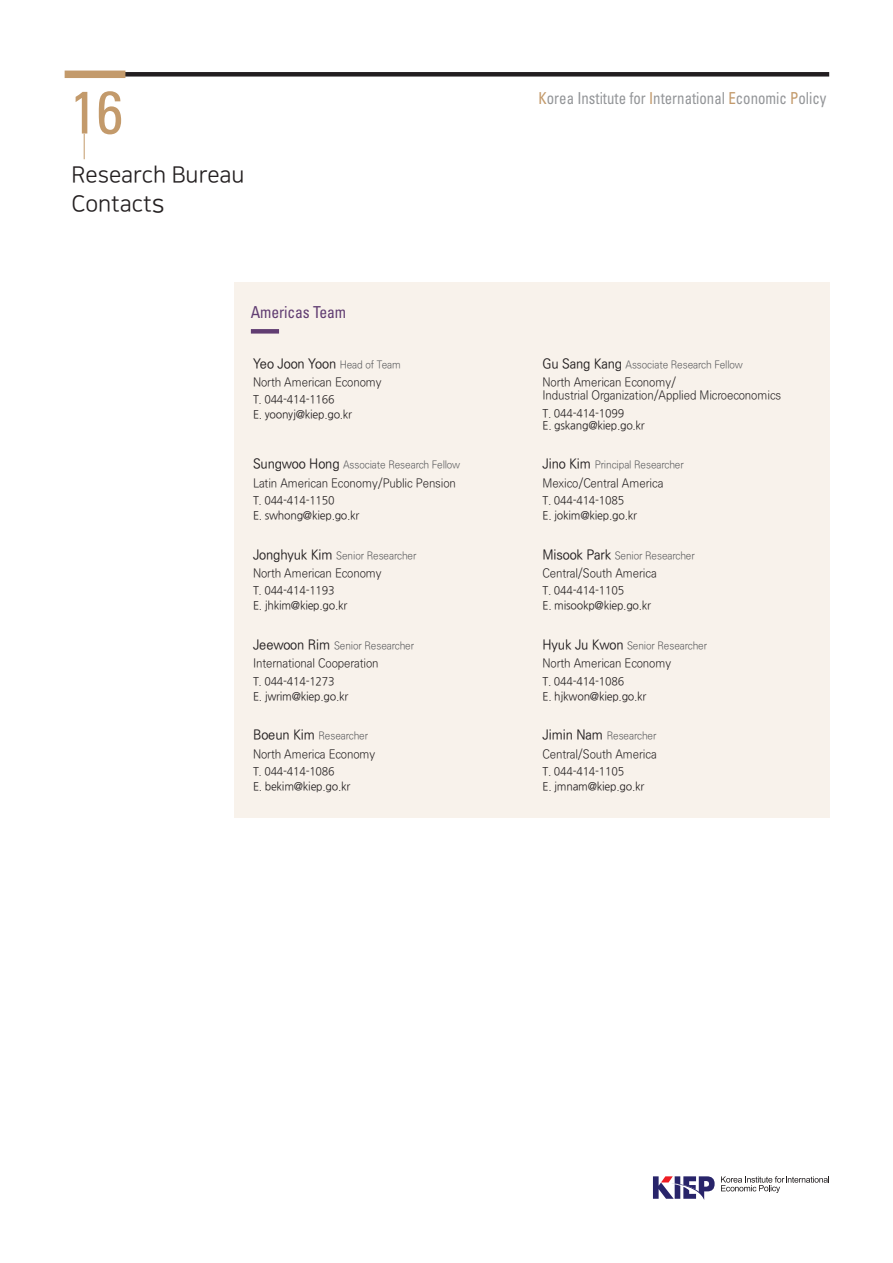
<style>
.page{position:relative;width:893px;height:1263px;background:#fff}
.page>*{position:absolute;margin:0;border:0;box-sizing:border-box;transform-origin:0 0}
.t1{font:condensed 60px "Univers";color:#c39a6b}
.t2{font:22.5px "Nanum Square R";color:#231f20}
.t3{font:condensed 16.5px "Univers";color:#939598;scale:.9 1}
.t4{font:condensed 16.5px "Univers";letter-spacing:-.01em;color:#613d72;scale:.95 1}
.t5{font:13.5px "Ko Pub Dotum PM";letter-spacing:-.01em;color:#231f20;scale:.95 1}
.부서{font:12px "Ko Pub Dotum PL";letter-spacing:-.01em;color:#231f20;scale:.95 1}
.t6{font:11.25px "Nanum Gothic";letter-spacing:-.02em;color:#231f20;scale:.95 1}
.t7{font:10.5px "Ko Pub Dotum PL";letter-spacing:-.01em;color:#57585a;scale:.95 1}
.s1{font-size:25.5px}
.s2{font-family:"Ko Pub Dotum PL";font-size:10.5px;color:#57585a}
.s3{font-family:"Ko Pub Dotum PM";font-size:13.5px;color:#231f20}
.s4{color:#c39a6b}
</style>
<div class="page">
<div style="left:120px;top:72px;width:709px;height:5px;background:#221e20"></div>
<div style="left:65px;top:71px;width:60px;height:7px;background:#c39a6b"></div>
<svg style="left:721px;top:1176px;width:108px;height:17px"></svg>
<svg style="left:653px;top:1176px;width:62px;height:24px"></svg>
<svg style="left:84px;top:134px;width:1px;height:25px"></svg>
<div style="left:234px;top:282px;width:595px;height:536px;background:#f8f2eb"></div>
<div style="left:251px;top:329px;width:28px;height:5px;background:#613d72"></div>
<p class="t1" style="left:70px;top:74px;width:55px">16</p>
<p class="t2" style="left:71px;top:163px;width:175px">Research Bureau</p>
<p class="t2" style="left:71px;top:192px;width:95px">Contact<span class="s1">s</span></p>
<p class="t4" style="left:251px;top:301px;width:102px">Americas Team</p>
<p class="t5" style="left:253px;top:357px;width:157px">Yeo Joon Yoon <span class="s2">Head of Team</span></p>
<p class="부서" style="left:253px;top:376px;width:137px">North American Economy</p>
<p class="t6" style="left:253px;top:394px;width:87px">T. 044-414-1166</p>
<p class="t6" style="left:253px;top:409px;width:106px">E. yoonyj@kiep.go.kr</p>
<p class="t7" style="left:253px;top:460px;width:220px"><span class="s3">Sungwoo Hong</span> Associate Research Fellow</p>
<p class="부서" style="left:253px;top:477px;width:215px">Latin American Economy/Public Pension</p>
<p class="t6" style="left:253px;top:495px;width:87px">T. 044-414-1150</p>
<p class="t6" style="left:253px;top:510px;width:114px">E. swhong@kiep.go.kr</p>
<p class="t7" style="left:253px;top:550px;width:173px"><span class="s3">Jonghyuk Kim</span> Senior Researcher</p>
<p class="부서" style="left:253px;top:567px;width:137px">North American Economy</p>
<p class="t6" style="left:253px;top:585px;width:87px">T. 044-414-1193</p>
<p class="t6" style="left:253px;top:600px;width:101px">E. jhkim@kiep.go.kr</p>
<p class="t7" style="left:253px;top:640px;width:171px"><span class="s3">Jeewoon Rim</span> Senior Researcher</p>
<p class="부서" style="left:253px;top:658px;width:134px">International Cooperation</p>
<p class="t6" style="left:253px;top:676px;width:87px">T. 044-414-1273</p>
<p class="t6" style="left:253px;top:691px;width:102px">E. jwrim@kiep.go.kr</p>
<p class="t7" style="left:253px;top:731px;width:123px"><span class="s3">Boeun Kim</span> Researcher</p>
<p class="부서" style="left:253px;top:748px;width:130px">North America Economy</p>
<p class="t6" style="left:253px;top:766px;width:87px">T. 044-414-1086</p>
<p class="t6" style="left:253px;top:781px;width:104px">E. bekim@kiep.go.kr</p>
<h3 class="t3" style="left:539px;top:88px;width:321px"><span class="s4">K</span>orea Institute for <span class="s4">I</span>nternational <span class="s4">E</span>conomic <span class="s4">P</span>olicy</h3>
<p class="t7" style="left:543px;top:359px;width:212px"><span class="s3">Gu Sang Kang</span> Associate Research Fellow</p>
<p class="부서" style="left:543px;top:376px;width:142px">North American Economy/</p>
<p class="부서" style="left:543px;top:390px;width:253px">Industrial Organization/Applied Microeconomics</p>
<p class="t6" style="left:543px;top:408px;width:87px">T. 044-414-1099</p>
<p class="t6" style="left:543px;top:420px;width:109px">E. gskang@kiep.go.kr</p>
<p class="t7" style="left:543px;top:460px;width:150px"><span class="s3">Jino Kim</span> Principal Researcher</p>
<p class="부서" style="left:543px;top:477px;width:129px">Mexico/Central America</p>
<p class="t6" style="left:543px;top:495px;width:87px">T. 044-414-1085</p>
<p class="t6" style="left:543px;top:510px;width:101px">E. jokim@kiep.go.kr</p>
<p class="t7" style="left:543px;top:550px;width:162px"><span class="s3">Misook Park</span> Senior Researcher</p>
<p class="부서" style="left:543px;top:567px;width:122px">Central/South America</p>
<p class="t6" style="left:543px;top:585px;width:87px">T. 044-414-1105</p>
<p class="t6" style="left:543px;top:600px;width:116px">E. misookp@kiep.go.kr</p>
<p class="t7" style="left:543px;top:640px;width:175px"><span class="s3">Hyuk Ju Kwon</span> Senior Researcher</p>
<p class="부서" style="left:543px;top:658px;width:137px">North American Economy</p>
<p class="t6" style="left:543px;top:676px;width:87px">T. 044-414-1086</p>
<p class="t6" style="left:543px;top:691px;width:111px">E. hjkwon@kiep.go.kr</p>
<p class="t7" style="left:543px;top:731px;width:121px"><span class="s3">Jimin Nam</span> Researcher</p>
<p class="부서" style="left:543px;top:748px;width:122px">Central/South America</p>
<p class="t6" style="left:543px;top:766px;width:87px">T. 044-414-1105</p>
<p class="t6" style="left:543px;top:781px;width:109px">E. jmnam@kiep.go.kr</p>
</div>
